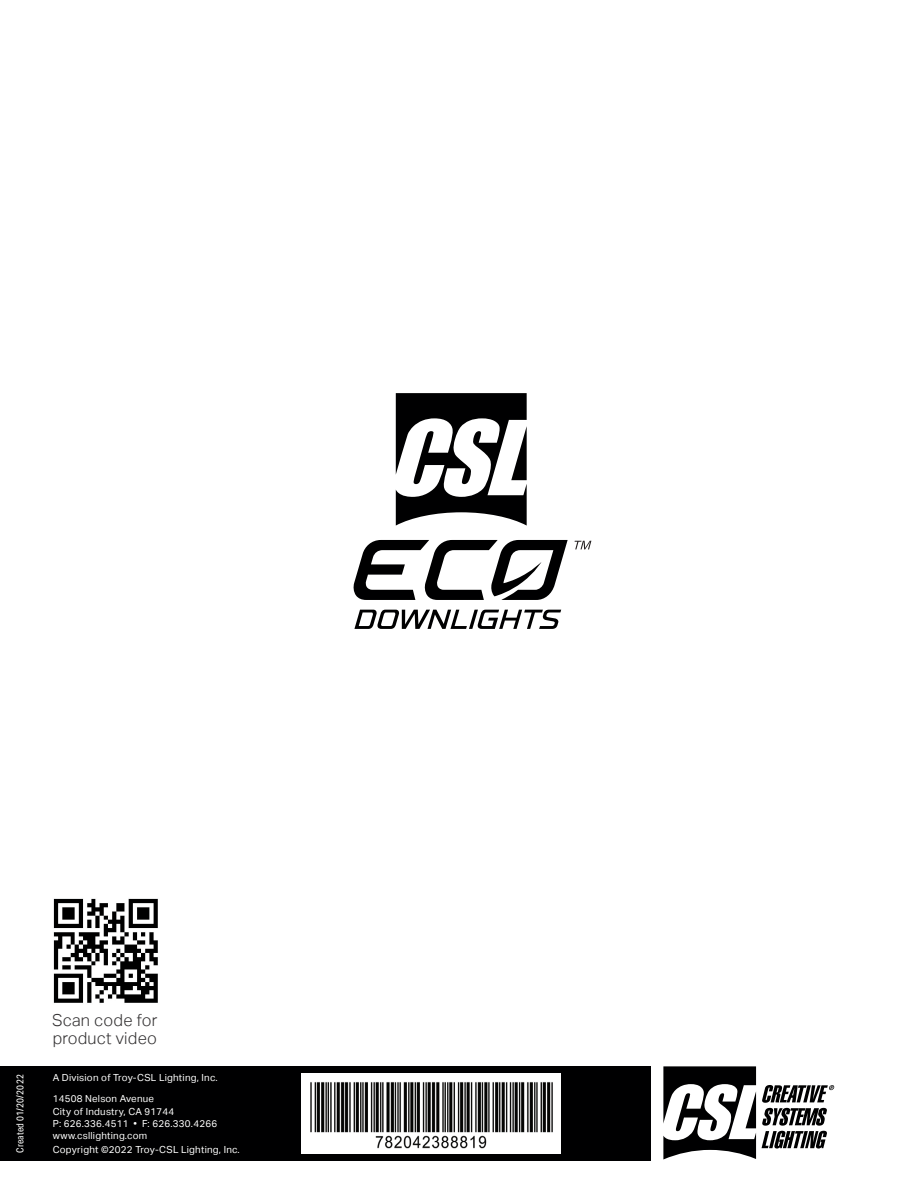
<style>
.page{position:relative;width:918px;height:1188px;background:#fff}
.page>*{position:absolute;margin:0;border:0;box-sizing:border-box;transform-origin:0 0}
.t1{font:300 16.5px "Aktiv Grotesk";letter-spacing:.015em;color:#312f30}
.t2{font:9.75px/12.8px "Aktiv Grotesk";letter-spacing:.025em;color:#fff}
.t3{font:9.75px "Aktiv Grotesk Cd";letter-spacing:.025em;color:#fff}
</style>
<div class="page">
<img style="left:53px;top:898px;width:105px;height:105px">
<div style="left:0;top:1066px;width:651px;height:95px;background:#000001"></div>
<svg style="left:663px;top:1066px;width:93px;height:93px"></svg>
<svg style="left:762px;top:1085px;width:72px;height:64px"></svg>
<div style="left:301px;top:1073px;width:260px;height:80px;background:#fff"></div>
<img style="left:310px;top:1082px;width:243px;height:67px">
<svg style="left:396px;top:393px;width:131px;height:133px"></svg>
<svg style="left:353px;top:540px;width:215px;height:60px"></svg>
<svg style="left:354px;top:610px;width:207px;height:19px"></svg>
<svg style="left:575px;top:541px;width:16px;height:8px"></svg>
<p class="t1" style="left:52px;top:1011px;width:107px">Scan code for</p>
<p class="t1" style="left:53px;top:1029px;width:106px">product video</p>
<p class="t3" style="left:14px;top:1153px;width:80px;rotate:-90deg">Created 01/20/2022</p>
<p class="t2" style="left:53px;top:1071px;width:166px">A Division of Troy-CSL Lighting, Inc.</p>
<p class="t2" style="left:53px;top:1092px;width:166px">14508 Nelson Avenue<br>City of Industry, CA 91744<br>P: 626.336.4511 • F: 626.330.4266</p>
<p class="t2" style="left:53px;top:1129px;width:96px">www.csllighting.com</p>
<p class="t2" style="left:53px;top:1143px;width:189px">Copyright ©2022 Troy-CSL Lighting, Inc.</p>
</div>
